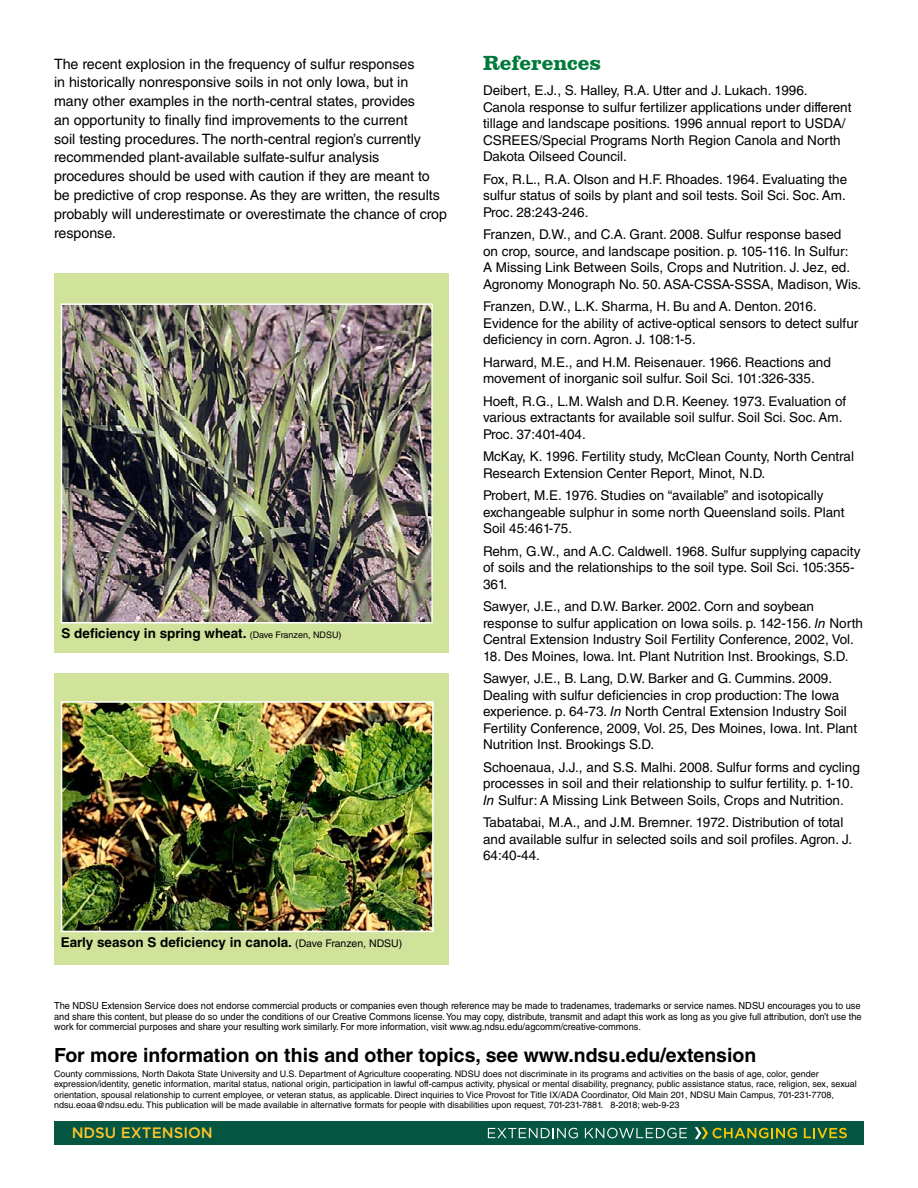
<style>
.page{position:relative;width:918px;height:1188px;background:#fff}
.page>*{position:absolute;margin:0;border:0;box-sizing:border-box;transform-origin:0 0}
.Subhead_1{font:700 21px "Clarendon BT";color:#007a3c}
.Body_Palatino{font:700 19.5px "Helvetica LT Std";color:#000}
.t1{font:500 15.15px "Gotham";color:#ffc52b}
.Body_text{font:14.25px/18.8px "Helvetica LT Std";color:#000}
.Body_text-2{font:13.5px/16.5px "Helvetica LT Std";color:#000}
.t2{font:700 13.5px "Helvetica LT Std";color:#000}
.t3{font:9.75px/10.5px "Helvetica LT Std";color:#000;text-align:justify;scale:.95 1}
.t4{font:9px/10.5px "Helvetica LT Std";color:#000}
.s1{font-style:italic}
.s2{font-weight:400;font-size:9px}
.s3{font-weight:400;font-size:10.5px}
</style>
<div class="page">
<div style="left:54px;top:274px;width:394px;height:379px;background:#d1e39b"></div>
<div style="left:54px;top:673px;width:394px;height:292px;background:#d1e39b"></div>
<div style="left:54px;top:1121px;width:810px;height:23px;background:#045541"></div>
<svg style="left:488px;top:1128px;width:90px;height:10px"></svg>
<svg style="left:585px;top:1128px;width:102px;height:10px"></svg>
<svg style="left:804px;top:1128px;width:43px;height:10px"></svg>
<svg style="left:695px;top:1127px;width:102px;height:12px"></svg>
<img style="left:64px;top:306px;width:366px;height:315px">
<div style="left:61px;top:303px;width:372px;height:321px;border:2px solid #fff"></div>
<img style="left:64px;top:704px;width:367px;height:225px">
<div style="left:61px;top:701px;width:373px;height:231px;border:2px solid #fff"></div>
<p class="Body_text" style="left:54px;top:54px;width:395px">The recent explosion in the frequency of sulfur responses<br>in historically nonresponsive soils in not only Iowa, but in<br>many other examples in the north-central states, provides<br>an opportunity to finally find improvements to the current<br>soil testing procedures. The north-central region’s currently recommended plant-available sulfate-sulfur analysis procedures should be used with caution if they are meant to be predictive of crop response. As they are written, the results probably will underestimate or overestimate the chance of crop response.</p>
<p class="Subhead_1" style="left:483px;top:50px;width:120px">References</p>
<p class="Body_text-2" style="left:483px;top:82px;width:370px">Deibert, E.J., S. Halley, R.A. Utter and J. Lukach. 1996.<br>Canola response to sulfur fertilizer applications under different tillage and landscape positions. 1996 annual report to USDA/ CSREES/Special Programs North Region Canola and North Dakota Oilseed Council.</p>
<p class="Body_text-2" style="left:483px;top:171px;width:366px;text-align:justify">Fox, R.L., R.A. Olson and H.F. Rhoades. 1964. Evaluating the sulfur status of soils by plant and soil tests. Soil Sci. Soc. Am.<br>Proc. 28:243-246.</p>
<p class="Body_text-2" style="left:483px;top:226px;width:380px">Franzen, D.W., and C.A. Grant. 2008. Sulfur response based<br>on crop, source, and landscape position. p. 105-116. In Sulfur:<br>A Missing Link Between Soils, Crops and Nutrition. J. Jez, ed.<br>Agronomy Monograph No. 50. ASA-CSSA-SSSA, Madison, Wis.</p>
<p class="Body_text-2" style="left:483px;top:298px;width:377px">Franzen, D.W., L.K. Sharma, H. Bu and A. Denton. 2016.<br>Evidence for the ability of active-optical sensors to detect sulfur deficiency in corn. Agron. J. 108:1-5.</p>
<p class="Body_text-2" style="left:483px;top:354px;width:349px">Harward, M.E., and H.M. Reisenauer. 1966. Reactions and movement of inorganic soil sulfur. Soil Sci. 101:326-335.</p>
<p class="Body_text-2" style="left:483px;top:393px;width:365px">Hoeft, R.G., L.M. Walsh and D.R. Keeney. 1973. Evaluation of various extractants for available soil sulfur. Soil Sci. Soc. Am.<br>Proc. 37:401-404.</p>
<p class="Body_text-2" style="left:483px;top:448px;width:373px">McKay, K. 1996. Fertility study, McClean County, North Central<br>Research Extension Center Report, Minot, N.D.</p>
<p class="Body_text-2" style="left:483px;top:487px;width:363px">Probert, M.E. 1976. Studies on “available” and isotopically exchangeable sulphur in some north Queensland soils. Plant<br>Soil 45:461-75.</p>
<p class="Body_text-2" style="left:483px;top:543px;width:379px">Rehm, G.W., and A.C. Caldwell. 1968. Sulfur supplying capacity of soils and the relationships to the soil type. Soil Sci. 105:355-<br>361.</p>
<p class="Body_text-2" style="left:483px;top:598px;width:382px">Sawyer, J.E., and D.W. Barker. 2002. Corn and soybean response to sulfur application on Iowa soils. p. 142-156. <span class="s1">In</span> North<br>Central Extension Industry Soil Fertility Conference, 2002, Vol.</p>
<p class="Body_text-2" style="left:483px;top:648px;width:367px">18. Des Moines, Iowa. Int. Plant Nutrition Inst. Brookings, S.D.</p>
<p class="Body_text-2" style="left:483px;top:670px;width:376px">Sawyer, J.E., B. Lang, D.W. Barker and G. Cummins. 2009.<br>Dealing with sulfur deficiencies in crop production: The Iowa experience. p. 64-73. <span class="s1">In</span> North Central Extension Industry Soil Fertility Conference, 2009, Vol. 25, Des Moines, Iowa. Int. Plant Nutrition Inst. Brookings S.D.</p>
<p class="Body_text-2" style="left:483px;top:759px;width:378px">Schoenaua, J.J., and S.S. Malhi. 2008. Sulfur forms and cycling processes in soil and their relationship to sulfur fertility. p. 1-10.<br><span class="s1">In</span> Sulfur: A Missing Link Between Soils, Crops and Nutrition.</p>
<p class="Body_text-2" style="left:483px;top:814px;width:371px">Tabatabai, M.A., and J.M. Bremner. 1972. Distribution of total and available sulfur in selected soils and soil profiles. Agron. J.<br>64:40-44.</p>
<p class="t2" style="left:62px;top:625px;width:281px">S deficiency in spring wheat. <span class="s2">(Dave Franzen, NDSU)</span></p>
<p class="t2" style="left:61px;top:934px;width:343px">Early season S deficiency in canola. <span class="s3">(Dave Franzen, NDSU)</span></p>
<p class="t3" style="left:54px;top:1000px;width:852px">The NDSU Extension Service does not endorse commercial products or companies even though reference may be made to tradenames, trademarks or service names. NDSU encourages you to use and share this content, but please do so under the conditions of our Creative Commons license. You may copy, distribute, transmit and adapt this work as long as you give full attribution, don’t use the work for commercial purposes and share your resulting work similarly. For more information, visit www.ag.ndsu.edu/agcomm/creative-commons.</p>
<p class="Body_Palatino" style="left:54px;top:1043px;width:704px">For more information on this and other topics, see www.ndsu.edu/extension</p>
<p class="t4" style="left:54px;top:1068px;width:804px">County commissions, North Dakota State University and U.S. Department of Agriculture cooperating. NDSU does not discriminate in its programs and activities on the basis of age, color, gender expression/identity, genetic information, marital status, national origin, participation in lawful off-campus activity, physical or mental disability, pregnancy, public assistance status, race, religion, sex, sexual orientation, spousal relationship to current employee, or veteran status, as applicable. Direct inquiries to Vice Provost for Title IX/ADA Coordinator, Old Main 201, NDSU Main Campus, 701-231-7708, ndsu.eoaa@ndsu.edu. This publication will be made available in alternative formats for people with disabilities upon request, 701-231-7881. 8-2018; web-9-23</p>
<p class="t1" style="left:72px;top:1123px;width:143px">NDSU EXTENSION</p>
</div>
